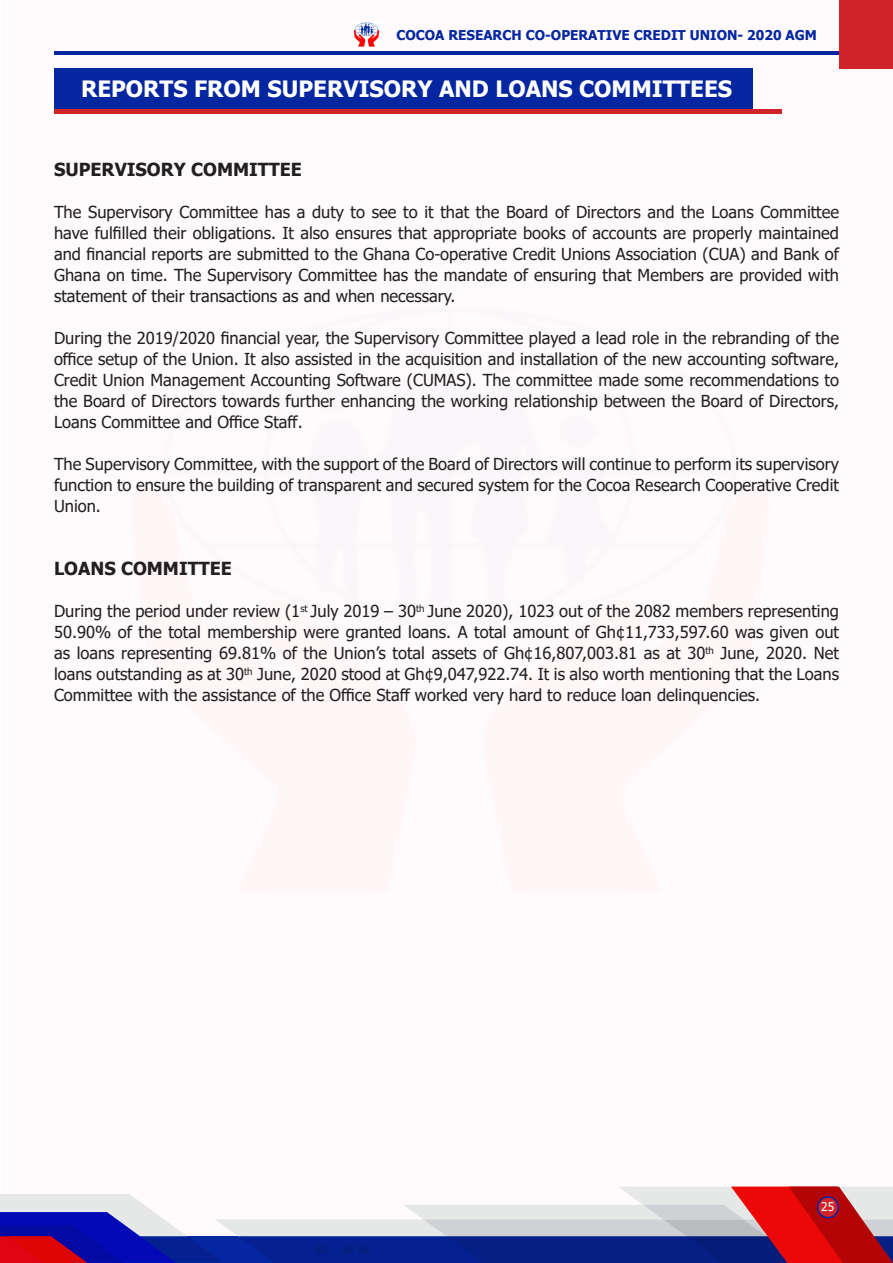
<style>
.page{position:relative;width:893px;height:1263px;background:#fff}
.page>*{position:absolute;margin:0;border:0;box-sizing:border-box;transform-origin:0 0}
.MAIN_HEADINGS{font:700 22.5px "Tahoma";color:#fff}
.MAIN_TEXT{font:700 18px "Tahoma";color:#231f20}
.MAIN_TEXT-2{font:16.5px/21px "Tahoma";color:#231f20;text-align:justify}
.t1{font:700 13.5px "Tahoma";color:#0526a1}
.t2{font:12px "Tahoma";color:#fff}
</style>
<div class="page">
<div style="left:1px;top:1px;width:891px;height:1261px;background:#fffbfc"></div>
<hr style="left:54px;top:51px;width:839px;height:3px;background:#0526a1">
<svg style="left:0;top:1186px;width:893px;height:77px"></svg>
<div style="left:315px;top:1245px;width:12px;height:8px;background:#051f85"></div>
<div style="left:343px;top:1245px;width:11px;height:8px;background:#051f85"></div>
<div style="left:358px;top:1245px;width:11px;height:8px;background:#051f85"></div>
<hr style="left:0;top:0;width:1px;height:68px;background:#d1232a">
<div style="left:839px;top:0;width:54px;height:68px;background:#d1232a"></div>
<div style="left:818px;top:1197px;width:20px;height:20px;background:#d1232a;border-radius:50%"></div>
<div style="left:817px;top:1196px;width:22px;height:22px;border:2px solid #0526a1;border-radius:50%"></div>
<img style="left:353px;top:22px;width:27px;height:25px">
<div style="left:54px;top:68px;width:698px;height:44px;background:#0526a1"></div>
<hr style="left:54px;top:109px;width:728px;height:4px;background:#d1232a">
<p class="t1" style="left:396px;top:25px;width:422px">COCOA RESEARCH CO-OPERATIVE CREDIT UNION- 2020 AGM</p>
<p class="MAIN_HEADINGS" style="left:81px;top:73px;width:653px">REPORTS FROM SUPERVISORY AND LOANS COMMITTEES</p>
<p class="MAIN_TEXT" style="left:54px;top:157px;width:250px">SUPERVISORY COMMITTEE</p>
<p class="MAIN_TEXT-2" style="left:54px;top:202px;width:787px">The Supervisory Committee has a duty to see to it that the Board of Directors and the Loans Committee have fulfilled their obligations. It also ensures that appropriate books of accounts are properly maintained and financial reports are submitted to the Ghana Co-operative Credit Unions Association (CUA) and Bank of Ghana on time. The Supervisory Committee has the mandate of ensuring that Members are provided with statement of their transactions as and when necessary.</p>
<p class="MAIN_TEXT-2" style="left:54px;top:328px;width:786px">During the 2019/2020 financial year, the Supervisory Committee played a lead role in the rebranding of the office setup of the Union. It also assisted in the acquisition and installation of the new accounting software, Credit Union Management Accounting Software (CUMAS). The committee made some recommendations to the Board of Directors towards further enhancing the working relationship between the Board of Directors, Loans Committee and Office Staff.</p>
<p class="MAIN_TEXT-2" style="left:54px;top:454px;width:786px">The Supervisory Committee, with the support of the Board of Directors will continue to perform its supervisory function to ensure the building of transparent and secured system for the Cocoa Research Cooperative Credit Union.</p>
<p class="MAIN_TEXT" style="left:54px;top:556px;width:179px">LOANS COMMITTEE</p>
<p class="MAIN_TEXT-2" style="left:54px;top:601px;width:787px">During the period under review (1<sup>st</sup> July 2019 – 30<sup>th</sup> June 2020), 1023 out of the 2082 members representing 50.90% of the total membership were granted loans. A total amount of Gh¢11,733,597.60 was given out as loans representing 69.81% of the Union’s total assets of Gh¢16,807,003.81 as at 30<sup>th</sup> June, 2020. Net loans outstanding as at 30<sup>th</sup> June, 2020 stood at Gh¢9,047,922.74. It is also worth mentioning that the Loans Committee with the assistance of the Office Staff worked very hard to reduce loan delinquencies.</p>
<p class="t2" style="left:821px;top:1199px;width:15px">25</p>
</div>
